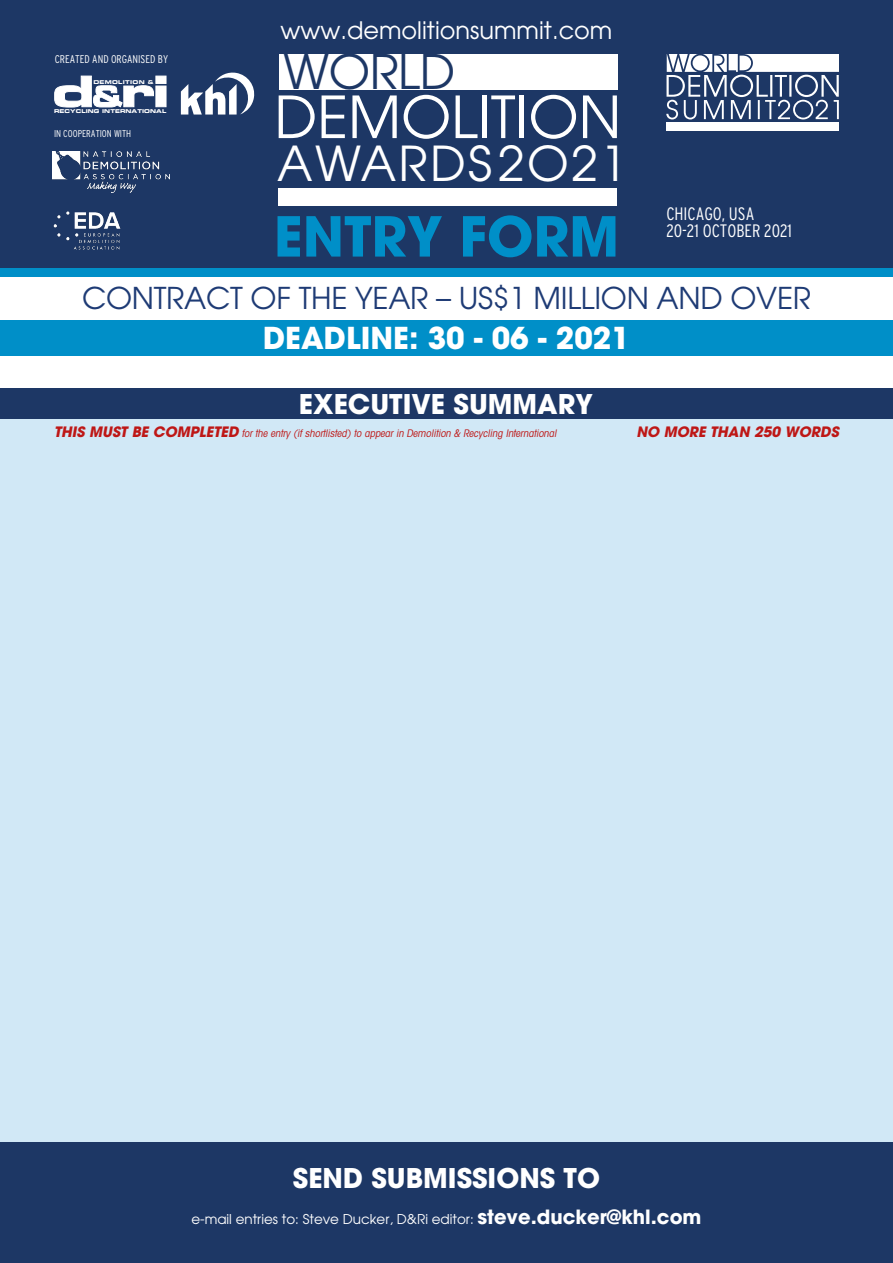
<style>
.page{position:relative;width:893px;height:1263px;background:#fff}
.page>*{position:absolute;margin:0;border:0;box-sizing:border-box;transform-origin:0 0}
.t1{font:57.6px "Avant Garde";color:#fff}
.t2{font:700 54.6px "Avant Garde";color:#008fc8}
.t3{font:48px "Avant Garde";letter-spacing:.05em;color:#fff}
.t4{font:47.55px "Avant Garde";letter-spacing:-.01em;color:#1d3765}
.t5{font:30px "Avant Garde";letter-spacing:-.01em;color:#1e3b75}
.t6{font:700 30px "Avant Garde";color:#fff}
.t7{font:700 27px "Avant Garde";color:#fff}
.t8{font:24px "Avant Garde";color:#fff}
.t9{font:300 condensed 18px/17.4px "Interstate";color:#fff}
.t10{font:italic 700 14.25px "Avant Garde";color:#be1716}
.t11{font:13.5px "Avant Garde";color:#fff}
.t12{font:300 condensed 11.25px "Interstate";color:#fff}
.t13{font:italic condensed 10.5px "Avant Garde";color:#be1716}
.t14{font:300 condensed 9.9px "Interstate";color:#fff}
.t15{font:5.25px "Eurostile Bold Extended Two";letter-spacing:.01em;color:#fff}
.t16{font:5.25px "Eurostile Bold Extended Two";letter-spacing:.055em;color:#fff}
.s1{font-weight:700;font-stretch:normal;font-size:14.25px}
.s2{font-weight:700;font-size:19.5px}
</style>
<div class="page">
<div style="left:0;top:0;width:893px;height:270px;background:#1d3765"></div>
<div style="left:0;top:268px;width:893px;height:8px;background:#008fc8"></div>
<div style="left:0;top:320px;width:893px;height:36px;background:#008fc8"></div>
<div style="left:0;top:1142px;width:893px;height:121px;background:#1d3765"></div>
<svg style="left:54px;top:75px;width:113px;height:33px"></svg>
<svg style="left:181px;top:72px;width:74px;height:43px"></svg>
<img style="left:52px;top:151px;width:117px;height:42px">
<svg style="left:666px;top:54px;width:173px;height:65px"></svg>
<div style="left:667px;top:122px;width:172px;height:8px;background:#fff"></div>
<div style="left:279px;top:54px;width:338px;height:35px;background:#fff"></div>
<div style="left:279px;top:188px;width:338px;height:18px;background:#fff"></div>
<img style="left:53px;top:211px;width:68px;height:39px">
<div style="left:0;top:412px;width:893px;height:730px;background:#d1e8f6"></div>
<div style="left:0;top:389px;width:893px;height:30px;background:#1d3765"></div>
<p class="t12" style="left:55px;top:53px;width:115px">CREATED AND ORGANISED BY</p>
<p class="t16" style="left:93px;top:78px;width:62px">DEMOLITION &amp;</p>
<p class="t15" style="left:54px;top:107px;width:114px">RECYCLING INTERNATIONAL</p>
<p class="t14" style="left:54px;top:128px;width:79px">IN COOPERATION WITH</p>
<h3 class="t8" style="left:280px;top:16px;width:333px">www.demolitionsummit.com</h3>
<h3 class="t4" style="left:284px;top:42px;width:173px">WORLD</h3>
<h1 class="t1" style="left:274px;top:81px;width:348px">DEMOLITION</h1>
<h3 class="t3" style="left:277px;top:134px;width:351px">AWARDS2O21</h3>
<h2 class="t2" style="left:274px;top:201px;width:347px">ENTRY FORM</h2>
<h3 class="t9" style="left:666px;top:205px;width:127px">CHICAGO, USA<br>20-21 OCTOBER 2021</h3>
<h3 class="t5" style="left:82px;top:280px;width:730px">CONTRACT OF THE YEAR – US$1 MILLION AND OVER</h3>
<h3 class="t6" style="left:263px;top:319px;width:368px">DEADLINE: 30 - 06 - 2021</h3>
<h3 class="t7" style="left:299px;top:386px;width:295px">EXECUTIVE SUMMARY</h3>
<p class="t13" style="left:54px;top:427px;width:506px"><span class="s1">THIS MUST BE COMPLETED</span> for the entry (if shortlisted) to appear in Demolition &amp; Recycling International</p>
<h3 class="t10" style="left:636px;top:422px;width:207px">NO MORE THAN 250 WORDS</h3>
<h3 class="t7" style="left:293px;top:1161px;width:309px">SEND SUBMISSIONS TO</h3>
<p class="t11" style="left:191px;top:1211px;width:512px">e-mail entries to: Steve Ducker, D&amp;Ri editor: <span class="s2">steve.ducker@khl.com</span></p>
</div>
